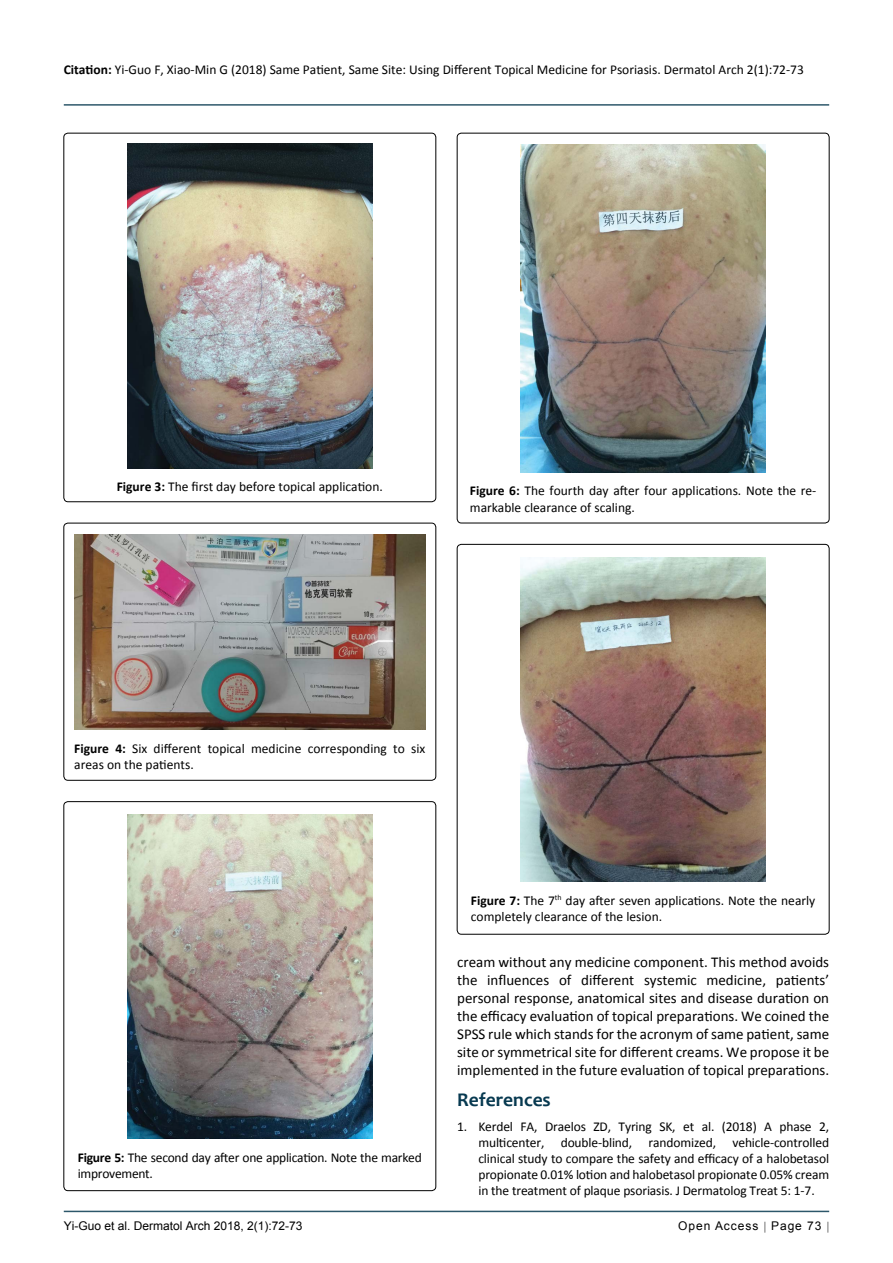
<style>
.page{position:relative;width:893px;height:1263px;background:#fff}
.page>*{position:absolute;margin:0;border:0;box-sizing:border-box;transform-origin:0 0}
.t1{font:700 19.5px "Candara";color:#073950}
.t2{font:15px/18px "Calibri";color:#000;text-align:justify}
.t3{font:13.5px/16.2px "Calibri";color:#000}
.t4{font:13.5px/16.2px "Calibri";letter-spacing:-.02em;color:#000}
.t5{font:12px "Arial";color:#000}
.t6{font:12px "Arial";letter-spacing:.08em;color:#000}
.s1{font-weight:700}
</style>
<div class="page">
<hr style="left:64px;top:1211px;width:765px;height:1px;background:#073950">
<hr style="left:64px;top:104px;width:765px;height:2px;background:#073950">
<div style="left:64px;top:133px;width:372px;height:369px;border:1px solid #000;border-radius:4px"></div>
<img style="left:127px;top:144px;width:245px;height:324px">
<div style="left:64px;top:523px;width:372px;height:257px;border:1px solid #000;border-radius:4px"></div>
<img style="left:74px;top:534px;width:351px;height:196px">
<div style="left:64px;top:801px;width:372px;height:390px;border:1px solid #000;border-radius:4px"></div>
<img style="left:127px;top:814px;width:245px;height:325px">
<div style="left:457px;top:133px;width:372px;height:390px;border:1px solid #000;border-radius:4px"></div>
<img style="left:521px;top:145px;width:245px;height:327px">
<div style="left:457px;top:544px;width:372px;height:390px;border:1px solid #000;border-radius:4px"></div>
<img style="left:521px;top:558px;width:245px;height:324px">
<p class="t3" style="left:64px;top:61px;width:742px"><span class="s1">Citation:</span> Yi-Guo F, Xiao-Min G (2018) Same Patient, Same Site: Using Different Topical Medicine for Psoriasis. Dermatol Arch 2(1):72-73</p>
<p class="t3" style="left:117px;top:478px;width:268px"><span class="s1">Figure 3:</span> The first day before topical application.</p>
<p class="t3" style="left:470px;top:483px;width:348px"><span class="s1">Figure 6:</span> The fourth day after four applications. Note the re&shy;markable clearance of scaling.</p>
<p class="t3" style="left:74px;top:740px;width:352px"><span class="s1">Figure 4:</span> Six different topical medicine corresponding to six areas on the patients.</p>
<p class="t4" style="left:78px;top:1149px;width:346px"><span class="s1">Figure 5:</span> The second day after one application. Note the marked improvement.</p>
<p class="t3" style="left:471px;top:892px;width:346px"><span class="s1">Figure 7:</span> The 7<sup>th</sup> day after seven applications. Note the nearly completely clearance of the lesion.</p>
<p class="t2" style="left:457px;top:953px;width:374px">cream without any medicine component. This method avoids the influences of different systemic medicine, patients’ personal response, anatomical sites and disease duration on the efficacy evaluation of topical preparations. We coined the SPSS rule which stands for the acronym of same patient, same site or symmetrical site for different creams. We propose it be implemented in the future evaluation of topical preparations.</p>
<h1 class="t1" style="left:457px;top:1087px;width:95px">References</h1>
<p class="t3" style="left:478px;top:1118px;width:352px;text-align:justify;text-indent:-21px">1. Kerdel FA, Draelos ZD, Tyring SK, et al. (2018) A phase 2, multicenter, double-blind, randomized, vehicle-controlled clinical study to compare the safety and efficacy of a halobetasol propionate 0.01% lotion and halobetasol propionate 0.05% cream in the treatment of plaque psoriasis. J Dermatolog Treat 5: 1-7.</p>
<p class="t5" style="left:64px;top:1218px;width:240px">Yi-Guo et al. Dermatol Arch 2018, 2(1):72-73</p>
<p class="t6" style="left:678px;top:1218px;width:145px">Open Access Page 73</p>
</div>
